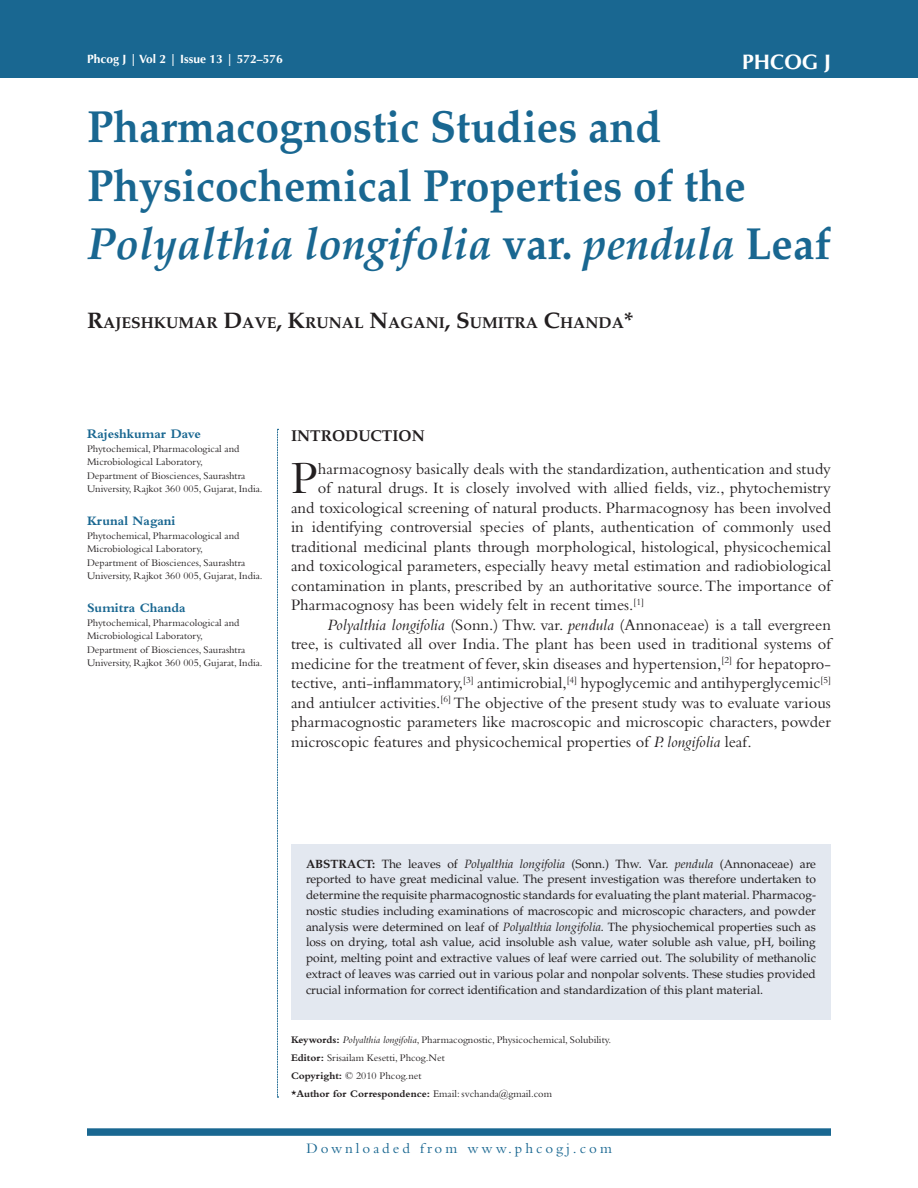
<style>
.page{position:relative;width:918px;height:1188px;background:#fff}
.page>*{position:absolute;margin:0;border:0;box-sizing:border-box;transform-origin:0 0}
.Tx_drop{font:47.85px "Bembo Std";color:#231f20}
.Artical_Title{font:700 45px/58.5px "Palatino LT Std";color:#196791;scale:.95 1}
.Tx{font:700 21px "Optima LT Std";color:#fff}
.Tx_drop-2{font:16.5px "Bembo Std";color:#231f20}
.Tx-2{font:16.5px/19.5px "Bembo Std";color:#231f20;text-align:justify}
.Author_name{font:700 15.75px "Palatino LT Std";color:#231f20}
.t1{font:700 15.75px "Palatino LT Std";color:#231f20}
.t2{font:15px "Bembo Std";letter-spacing:.2em;color:#196791}
.aff-au{font:700 13.5px "Bembo Std";color:#196791}
.Abstract_Tx{font:12px/15.8px "Palatino LT Std";color:#231f20;text-align:justify}
.Tx-3{font:700 12px "Optima LT Std";color:#fff}
.aff-tx{font:10.5px/13.5px "Bembo Std";color:#231f20}
.keyword{font:10.5px "Bembo Std";color:#231f20}
.keyword-2{font:700 10.5px "Bembo Std";color:#231f20}
.s1{font-style:italic}
.s2{font-size:22.5px}
.s3{font-weight:700}
.s4{font-weight:400}
</style>
<div class="page">
<div style="left:0;top:0;width:918px;height:78px;background:#196791"></div>
<div style="left:87px;top:1128px;width:744px;height:8px;background:#196791"></div>
<div style="left:291px;top:844px;width:540px;height:175px;background:#e3e8f0"></div>
<svg style="left:277px;top:429px;width:2px;height:669px"></svg>
<p class="Tx-3" style="left:87px;top:52px;width:197px">Phcog J | Vol 2 | Issue 13 | 572–576</p>
<p class="Tx" style="left:742px;top:50px;width:90px">PHCOG J</p>
<p class="Artical_Title" style="left:87px;top:98px;width:785px">Pharmacognostic Studies and<br>Physicochemical Properties of the<br><span class="s1">Polyalthia longifolia</span> var. <span class="s1">pendula</span> Leaf</p>
<p class="Author_name" style="left:87px;top:314px;width:548px"><span class="s2">R</span>AJESHKUMAR <span class="s2">D</span>AVE<span class="s2">, K</span>RUNAL <span class="s2">N</span>AGANI<span class="s2">, S</span> UMITRA <span class="s2">C</span>HANDA<span class="s2">*</span></p>
<p class="aff-au" style="left:87px;top:426px;width:115px">Rajeshkumar Dave</p>
<p class="aff-tx" style="left:87px;top:441px;width:154px">Phytochemical, Pharmacological and<br>Microbiological Laboratory,</p>
<p class="aff-tx" style="left:87px;top:468px;width:177px">Department of Biosciences, Saurashtra<br>University, Rajkot 360 005, Gujarat, India.</p>
<p class="aff-au" style="left:87px;top:513px;width:90px">Krunal Nagani</p>
<p class="aff-tx" style="left:87px;top:528px;width:154px">Phytochemical, Pharmacological and<br>Microbiological Laboratory,</p>
<p class="aff-tx" style="left:87px;top:555px;width:177px">Department of Biosciences, Saurashtra<br>University, Rajkot 360 005, Gujarat, India.</p>
<p class="aff-au" style="left:87px;top:600px;width:100px">Sumitra Chanda</p>
<p class="aff-tx" style="left:87px;top:615px;width:154px">Phytochemical, Pharmacological and<br>Microbiological Laboratory,</p>
<p class="aff-tx" style="left:87px;top:642px;width:177px">Department of Biosciences, Saurashtra<br>University, Rajkot 360 005, Gujarat, India.</p>
<h1 class="t1" style="left:291px;top:426px;width:135px">INTRODUCTION</h1>
<p class="Tx_drop" style="left:291px;top:450px;width:28px">P</p>
<p class="Tx_drop-2" style="left:318px;top:459px;width:515px">harmacognosy basically deals with the standardization, authentication and study</p>
<p class="Tx_drop-2" style="left:318px;top:478px;width:515px">of natural drugs. It is closely involved with allied fields, viz., phytochemistry</p>
<p class="Tx_drop-2" style="left:291px;top:498px;width:541px">and toxicological screening of natural products. Pharmacognosy has been involved</p>
<p class="Tx_drop-2" style="left:291px;top:517px;width:541px">in identifying controversial species of plants, authentication of commonly used</p>
<p class="Tx_drop-2" style="left:291px;top:537px;width:541px">traditional medicinal plants through morphological, histological, physicochemical</p>
<p class="Tx_drop-2" style="left:291px;top:556px;width:542px">and toxicological parameters, especially heavy metal estimation and radiobiological</p>
<p class="Tx_drop-2" style="left:291px;top:576px;width:541px">contamination in plants, prescribed by an authoritative source. The importance of</p>
<p class="Tx_drop-2" style="left:291px;top:595px;width:355px">Pharmacognosy has been widely felt in recent times.<sup>[1]</sup></p>
<p class="Tx-2" style="left:291px;top:614px;width:542px;text-indent:36px"><span class="s1">Polyalthia longifolia</span> (Sonn.) Thw. var. <span class="s1">pendula</span> (Annonaceae) is a tall evergreen tree, is cultivated all over India. The plant has been used in traditional systems of medicine for the treatment of fever, skin diseases and hypertension,<sup>[2]</sup> for hepatopro&shy;tective, anti-inflammatory,<sup>[3]</sup> antimicrobial,<sup>[4]</sup> hypoglycemic and antihyperglycemic<sup>[5] </sup>and antiulcer activities.<sup>[6]</sup> The objective of the present study was to evaluate various pharmacognostic parameters like macroscopic and microscopic characters, powder microscopic features and physicochemical properties of <span class="s1">P. longifolia</span> leaf.</p>
<p class="Abstract_Tx" style="left:306px;top:856px;width:512px"><span class="s3">ABSTRACT:</span> The leaves of <span class="s1">Polyalthia longifolia</span> (Sonn.) Thw. Var. <span class="s1">pendula</span> (Annonaceae) are reported to have great medicinal value. The present investigation was therefore undertaken to determine the requisite pharmacognostic standards for evaluating the plant material. Pharmacog&shy;nostic studies including examinations of macroscopic and microscopic characters, and powder analysis were determined on leaf of <span class="s1">Polyalthia longifolia</span>. The physiochemical properties such as loss on drying, total ash value, acid insoluble ash value, water soluble ash value, pH, boiling point, melting point and extractive values of leaf were carried out. The solubility of methanolic extract of leaves was carried out in various polar and nonpolar solvents. These studies provided crucial information for correct identification and standardization of this plant material.</p>
<p class="keyword" style="left:291px;top:1034px;width:322px"><span class="s3">Keywords:</span> <span class="s1">Polyalthia longifolia</span>, Pharmacognostic, Physicochemical, Solubility.</p>
<p class="keyword" style="left:291px;top:1052px;width:155px"><span class="s3">Editor:</span> Srisailam Kesetti, Phcog.Net</p>
<p class="keyword" style="left:291px;top:1070px;width:132px"><span class="s3">Copyright:</span> © 2010 Phcog.net</p>
<p class="keyword-2" style="left:291px;top:1088px;width:263px">*Author for Correspondence: <span class="s4">Email: svchanda@gmail.com</span></p>
<p class="t2" style="left:306px;top:1140px;width:307px">Downloaded from www.phcogj.com</p>
</div>
